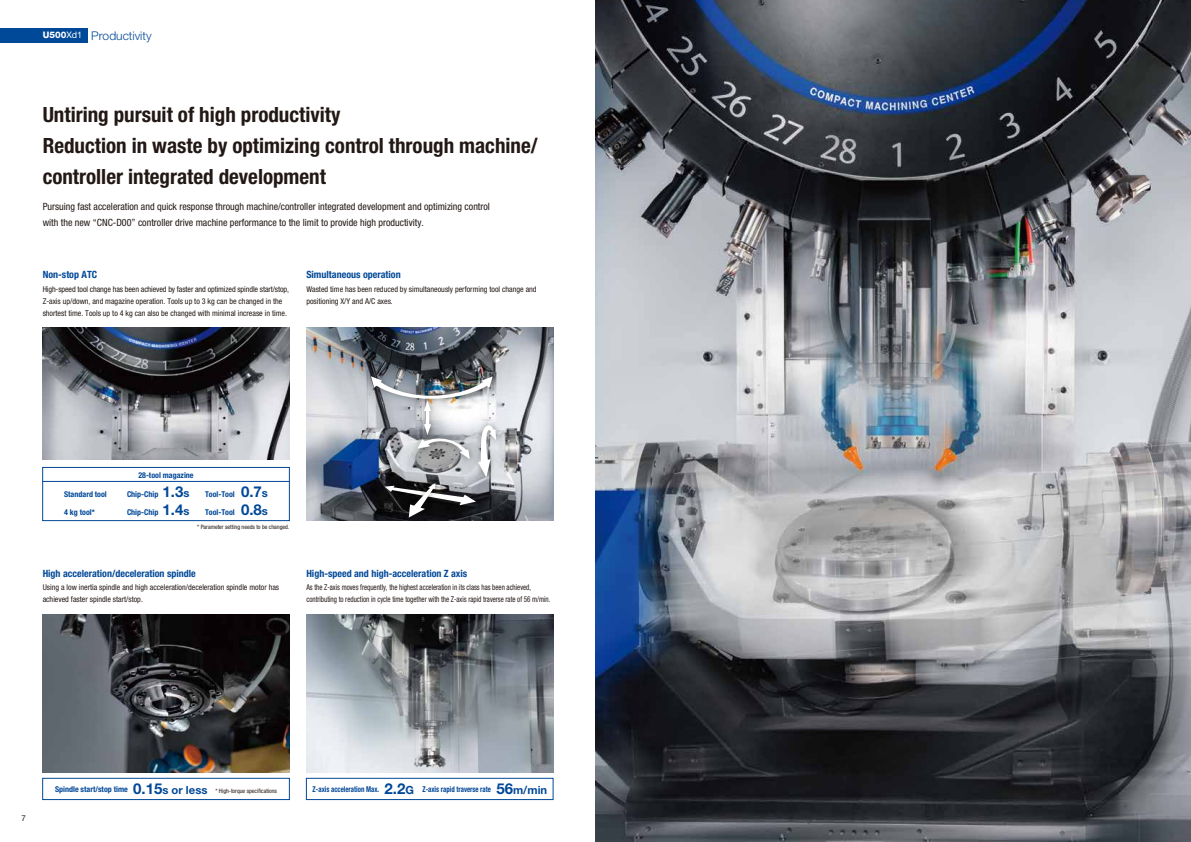
<style>
.page{position:relative;width:1191px;height:842px;background:#fff}
.page>*{position:absolute;margin:0;border:0;box-sizing:border-box;transform-origin:0 0}
.t1{font:700 condensed 21px/31px "Helvetica Neue LT Pro";color:#221815}
.t2{font:300 12px "Helvetica Neue LT Pro";color:#004898}
.t3{font:condensed 10px/16px "Helvetica Neue LT Pro";color:#221815}
.t4{font:700 condensed 10px "Helvetica Neue LT Pro";color:#004898}
.t5{font:condensed 8px/12px "Helvetica Neue LT Pro";color:#221815}
.t6{font:condensed 8px/12px "Helvetica Neue LT Pro";color:#221815;scale:.87 1}
.t7{font:700 condensed 8px/17.5px "Helvetica Neue LT Pro";color:#004898}
.t8{font:700 condensed 8px "Helvetica Neue LT Pro";color:#004898;scale:.85 1}
.t9{font:8px "Helvetica Neue LT Pro";color:#221815}
.t10{font:condensed 6px "Helvetica Neue LT Pro";color:#221815}
.s1{font-weight:800;font-size:9px;color:#fff}
.s2{font-weight:400;font-size:9px;color:#fff}
.s3{font-stretch:normal;font-size:15px}
.s4{font-stretch:normal;font-size:11.2px}
.s5{font-weight:700;font-size:8px;color:#004898}
.s6{font-weight:700;font-stretch:normal;font-size:15px;color:#004898}
.s7{font-weight:700;font-stretch:normal;font-size:11.2px;color:#004898}
</style>
<div class="page">
<img style="left:595px;top:0;width:596px;height:842px">
<img style="left:306px;top:327px;width:247px;height:194px">
<img style="left:43px;top:327px;width:246px;height:132px">
<div style="left:306px;top:778px;width:247px;height:22px;border:1px solid #004898"></div>
<img style="left:306px;top:615px;width:247px;height:158px">
<div style="left:0;top:28px;width:87px;height:15px;background:#004898"></div>
<div style="left:42px;top:778px;width:248px;height:22px;border:1px solid #004898"></div>
<img style="left:43px;top:615px;width:246px;height:158px">
<img style="left:363px;top:368px;width:137px;height:39px">
<img style="left:470px;top:417px;width:34px;height:68px">
<img style="left:371px;top:376px;width:125px;height:101px">
<img style="left:377px;top:478px;width:107px;height:35px">
<img style="left:401px;top:475px;width:42px;height:46px">
<svg style="left:385px;top:483px;width:91px;height:34px"></svg>
<div style="left:42px;top:467px;width:248px;height:54px;border:1px solid #004898"></div>
<hr style="left:43px;top:481px;width:246px;height:1px;background:#004898">
<h2 class="t2" style="left:43px;top:28px;width:110px"><span class="s1">U500</span><span class="s2">Xd1</span> Productivity</h2>
<h1 class="t1" style="left:43px;top:99px;width:496px">Untiring pursuit of high productivity<br>Reduction in waste by optimizing control through machine/ controller integrated development</h1>
<p class="t3" style="left:43px;top:198px;width:449px">Pursuing fast acceleration and quick response through machine/controller integrated development and optimizing control with the new “CNC-D00” controller drive machine performance to the limit to provide high productivity.</p>
<p class="t4" style="left:43px;top:268px;width:56px">Non-stop ATC</p>
<p class="t5" style="left:43px;top:283px;width:248px">High-speed tool change has been achieved by faster and optimized spindle start/stop,<br>Z-axis up/down, and magazine operation. Tools up to 3 kg can be changed in the shortest time. Tools up to 4 kg can also be changed with minimal increase in time.</p>
<p class="t4" style="left:306px;top:268px;width:96px">Simultaneous operation</p>
<p class="t5" style="left:306px;top:283px;width:232px">Wasted time has been reduced by simultaneously performing tool change and positioning X/Y and A/C axes.</p>
<p class="t7" style="left:64px;top:486px;width:44px">Standard tool<br>4 kg tool*</p>
<p class="t7" style="left:138px;top:466px;width:57px">28-tool magazine</p>
<p class="t7" style="left:127px;top:486px;width:64px">Chip-Chip <span class="s3">1.3</span><span class="s4">s<br></span>Chip-Chip <span class="s3">1.4</span><span class="s4">s</span></p>
<p class="t7" style="left:205px;top:486px;width:64px">Tool-Tool <span class="s3">0.7</span><span class="s4">s<br></span>Tool-Tool <span class="s3">0.8</span><span class="s4">s</span></p>
<p class="t10" style="left:197px;top:523px;width:94px">* Parameter setting needs to be changed.</p>
<p class="t4" style="left:43px;top:567px;width:155px">High acceleration/deceleration spindle</p>
<p class="t5" style="left:43px;top:581px;width:238px">Using a low inertia spindle and high acceleration/deceleration spindle motor has achieved faster spindle start/stop.</p>
<p class="t4" style="left:306px;top:567px;width:162px">High-speed and high-acceleration Z axis</p>
<p class="t6" style="left:306px;top:581px;width:282px">As the Z-axis moves frequently, the highest acceleration in its class has been achieved, contributing to reduction in cycle time together with the Z-axis rapid traverse rate of 56 m/min.</p>
<p class="t9" style="left:21px;top:813px;width:6px">7</p>
<p class="t10" style="left:55px;top:787px;width:223px"><span class="s5">Spindle start/stop time</span> <span class="s6">0.15</span><span class="s7">s or less</span> * High-torque specifications</p>
<p class="t8" style="left:313px;top:785px;width:277px">Z-axis acceleration Max. <span class="s3">2.2</span><span class="s4">G</span> Z-axis rapid traverse rate <span class="s3">56</span><span class="s4">m/min</span></p>
</div>
